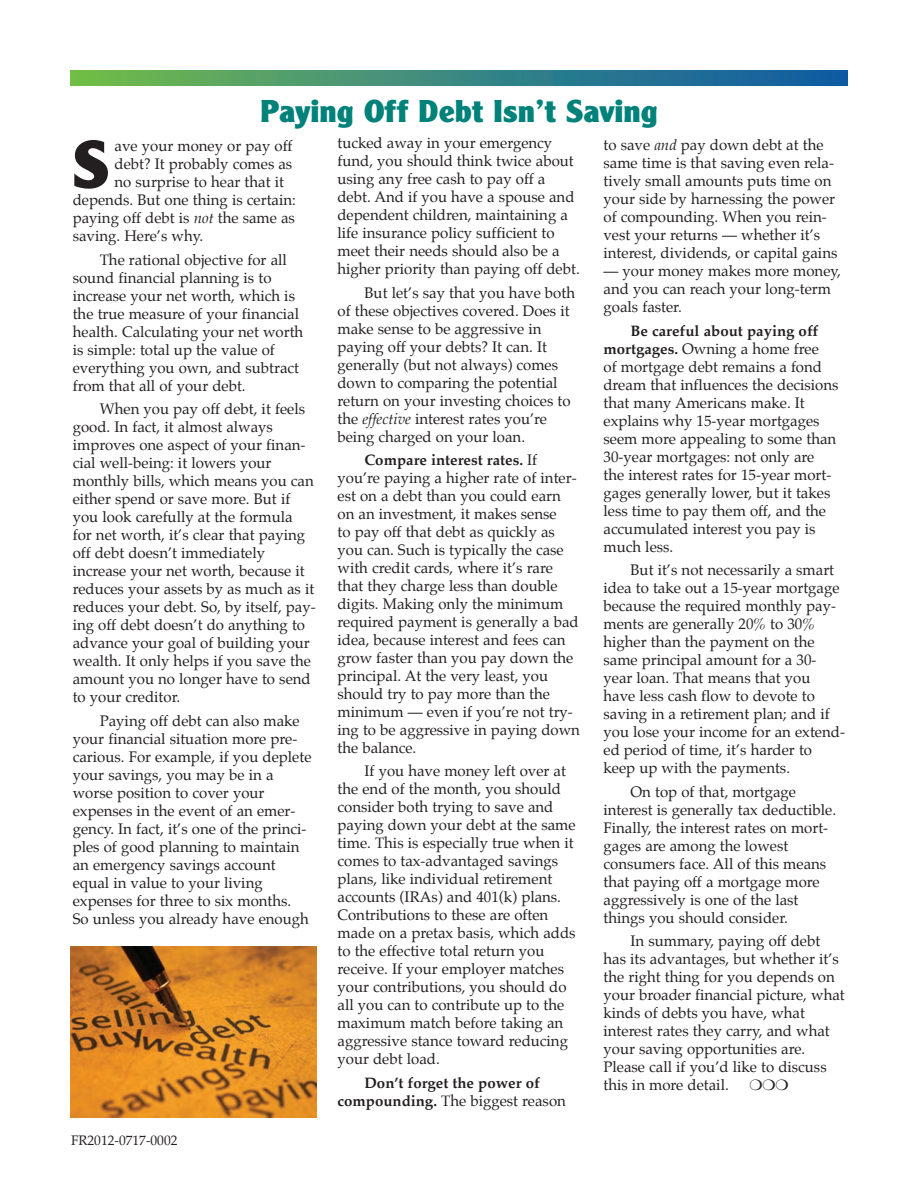
<style>
.page{position:relative;width:918px;height:1188px;background:#fff}
.page>*{position:absolute;margin:0;border:0;box-sizing:border-box;transform-origin:0 0}
.t1{font:69.6px "Clearface Gothic Extra Bold DTC";color:#231f20}
.t2{font:33px "Clearface Gothic Extra Bold DTC";color:#00827a}
.t3{font:15px/18px "Palatino";color:#231f20}
.t4{font:700 15px/18px "Palatino";color:#231f20;text-align:center}
.t5{font:13.5px "Palatino";color:#231f20}
.s1{font-style:italic}
.s2{font-weight:700}
.s3{font-weight:400}
</style>
<div class="page">
<img style="left:70px;top:70px;width:778px;height:16px">
<img style="left:70px;top:946px;width:247px;height:172px">
<h2 class="t2" style="left:260px;top:91px;width:399px">Paying Off Debt Isn’t Saving</h2>
<h1 class="t1" style="left:73px;top:123px;width:39px">S</h1>
<p class="t3" style="left:115px;top:138px;width:179px">ave your money or pay off</p>
<p class="t3" style="left:115px;top:156px;width:179px">debt? It probably comes as</p>
<p class="t3" style="left:115px;top:174px;width:171px">no surprise to hear that it</p>
<p class="t3" style="left:73px;top:192px;width:225px">depends. But one thing is certain:</p>
<p class="t3" style="left:73px;top:210px;width:224px">paying off debt is <span class="s1">not</span> the same as</p>
<p class="t3" style="left:73px;top:228px;width:132px">saving. Here’s why.</p>
<p class="t3" style="left:73px;top:252px;width:232px;text-indent:27px">The rational objective for all sound financial planning is to increase your net worth, which is the true measure of your financial health. Calculating your net worth is simple: total up the value of everything you own, and subtract from that all of your debt.</p>
<p class="t3" style="left:73px;top:401px;width:244px;text-indent:27px">When you pay off debt, it feels good. In fact, it almost always improves one aspect of your finan&shy;cial well-being: it lowers your monthly bills, which means you can either spend or save more. But if you look carefully at the formula<br>for net worth, it’s clear that paying off debt doesn’t immediately increase your net worth, because it reduces your assets by as much as it reduces your debt. So, by itself, pay&shy;ing off debt doesn’t do anything to advance your goal of building your wealth. It only helps if you save the amount you no longer have to send to your creditor.</p>
<p class="t3" style="left:73px;top:713px;width:240px;text-indent:27px">Paying off debt can also make your financial situation more pre&shy;carious. For example, if you deplete your savings, you may be in a worse position to cover your expenses in the event of an emer&shy;gency. In fact, it’s one of the princi&shy;ples of good planning to maintain an emergency savings account equal in value to your living expenses for three to six months.<br>So unless you already have enough</p>
<p class="t5" style="left:71px;top:1134px;width:108px">FR2012-0717-0002</p>
<p class="t3" style="left:338px;top:135px;width:244px">tucked away in your emergency fund, you should think twice about using any free cash to pay off a debt. And if you have a spouse and dependent children, maintaining a life insurance policy sufficient to meet their needs should also be a higher priority than paying off debt.</p>
<p class="t3" style="left:338px;top:285px;width:239px;text-indent:27px">But let’s say that you have both of these objectives covered. Does it make sense to be aggressive in paying off your debts? It can. It generally (but not always) comes down to comparing the potential return on your investing choices to the <span class="s1">effective</span> interest rates you’re being charged on your loan.</p>
<p class="t3" style="left:338px;top:452px;width:244px;text-indent:27px"><span class="s2">Compare interest rates.</span> If you’re paying a higher rate of inter&shy;est on a debt than you could earn on an investment, it makes sense<br>to pay off that debt as quickly as you can. Such is typically the case with credit cards, where it’s rare that they charge less than double digits. Making only the minimum required payment is generally a bad idea, because interest and fees can grow faster than you pay down the principal. At the very least, you should try to pay more than the minimum — even if you’re not try&shy;ing to be aggressive in paying down the balance.</p>
<p class="t3" style="left:338px;top:763px;width:240px;text-indent:27px">If you have money left over at the end of the month, you should consider both trying to save and paying down your debt at the same time. This is especially true when it comes to tax-advantaged savings plans, like individual retirement accounts (IRAs) and 401(k) plans.<br>Contributions to these are often made on a pretax basis, which adds to the effective total return you receive. If your employer matches your contributions, you should do all you can to contribute up to the maximum match before taking an aggressive stance toward reducing your debt load.</p>
<p class="t4" style="left:338px;top:1075px;width:230px">Don’t forget the power of compounding. <span class="s3">The biggest reason</span></p>
<p class="t3" style="left:604px;top:137px;width:235px">to save <span class="s1">and</span> pay down debt at the same time is that saving even rela&shy;tively small amounts puts time on your side by harnessing the power of compounding. When you rein&shy;vest your returns — whether it’s interest, dividends, or capital gains</p>
<p class="t3" style="left:604px;top:263px;width:239px">— your money makes more money, and you can reach your long-term goals faster.</p>
<p class="t3" style="left:604px;top:323px;width:237px;text-indent:27px"><span class="s2">Be careful about paying off mortgages.</span> Owning a home free<br>of mortgage debt remains a fond dream that influences the decisions that many Americans make. It explains why 15-year mortgages seem more appealing to some than<br>30-year mortgages: not only are the interest rates for 15-year mort&shy;gages generally lower, but it takes less time to pay them off, and the accumulated interest you pay is much less.</p>
<p class="t3" style="left:604px;top:562px;width:243px;text-indent:27px">But it’s not necessarily a smart idea to take out a 15-year mortgage because the required monthly pay&shy;ments are generally 20% to 30% higher than the payment on the same principal amount for a 30- year loan. That means that you have less cash flow to devote to saving in a retirement plan; and if you lose your income for an extend&shy;ed period of time, it’s harder to keep up with the payments.</p>
<p class="t3" style="left:604px;top:784px;width:234px;text-indent:27px">On top of that, mortgage interest is generally tax deductible.<br>Finally, the interest rates on mort&shy;gages are among the lowest consumers face. All of this means that paying off a mortgage more aggressively is one of the last things you should consider.</p>
<p class="t3" style="left:604px;top:933px;width:243px;text-indent:27px">In summary, paying off debt has its advantages, but whether it’s the right thing for you depends on your broader financial picture, what kinds of debts you have, what interest rates they carry, and what your saving opportunities are.<br>Please call if you’d like to discuss this in more detail.</p>
</div>
